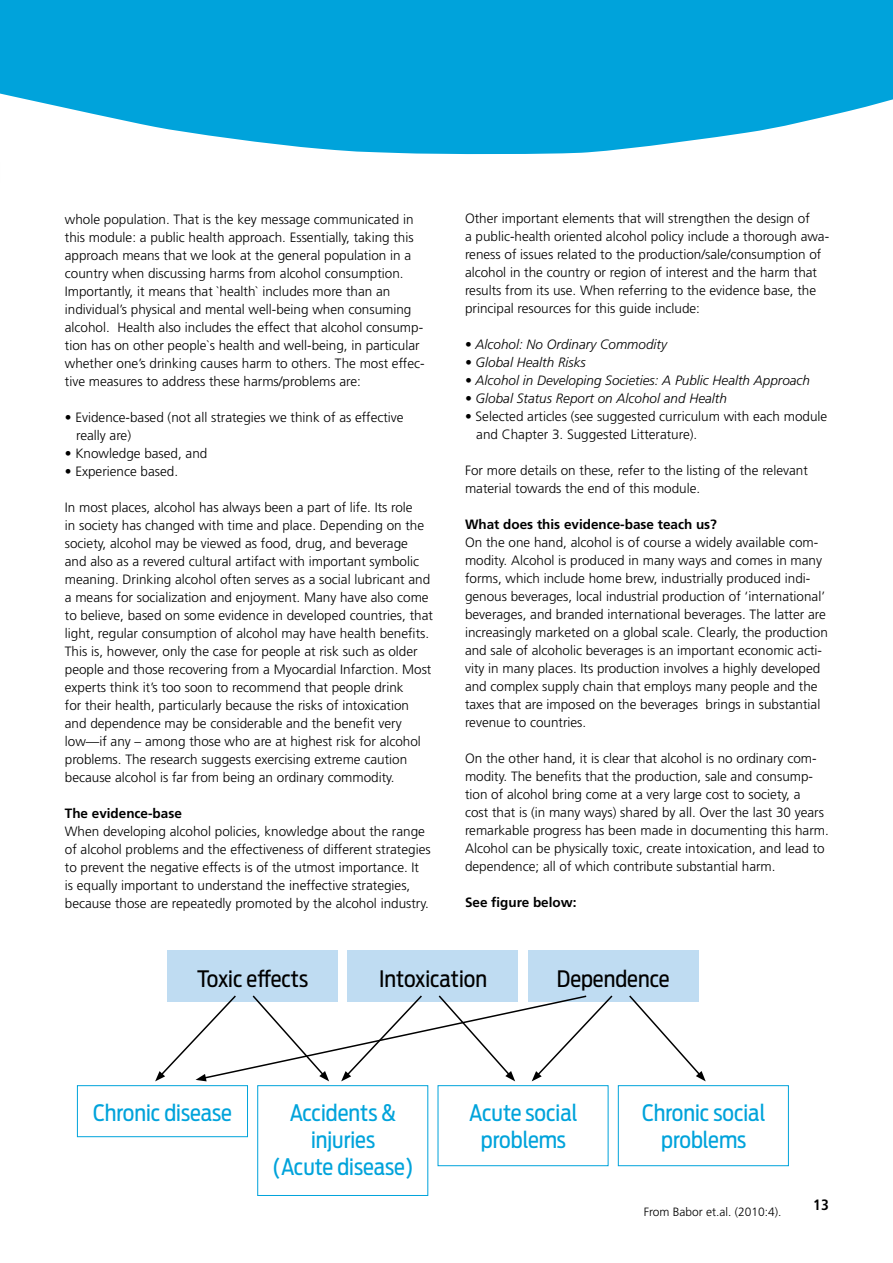
<style>
.page{position:relative;width:893px;height:1263px;background:#fff}
.page>*{position:absolute;margin:0;border:0;box-sizing:border-box;transform-origin:0 0}
.t1{font:22.5px/27px "Antenna Cond";color:#00a3db;text-align:center}
.t2{font:22.5px "Antenna Cond";color:#000}
.t3{font:700 condensed 15px "Frutiger";color:#000}
.t4{font:300 13.5px/18px "Frutiger";color:#000}
.t5{font:italic 300 13.5px "Frutiger";color:#000}
.t6{font:700 13.5px "Frutiger";color:#000}
.t7{font:300 12px "Frutiger";color:#000}
.s1{font-style:normal}
</style>
<div class="page">
<div style="left:0;top:0;width:893px;height:183px;background:#00a3db"></div>
<svg style="left:0;top:94px;width:893px;height:89px;fill:#fff"></svg>
<div style="left:168px;top:950px;width:170px;height:51px;background:#bfdcf2"></div>
<div style="left:77px;top:1085px;width:171px;height:52px;border:1px solid #00a3db"></div>
<div style="left:348px;top:950px;width:170px;height:51px;background:#bfdcf2"></div>
<div style="left:257px;top:1085px;width:171px;height:111px;border:1px solid #00a3db"></div>
<div style="left:528px;top:950px;width:170px;height:51px;background:#bfdcf2"></div>
<div style="left:438px;top:1085px;width:170px;height:81px;border:1px solid #00a3db"></div>
<div style="left:618px;top:1085px;width:171px;height:81px;border:1px solid #00a3db"></div>
<svg style="left:155px;top:994px;width:459px;height:87px"></svg>
<svg style="left:628px;top:994px;width:78px;height:87px"></svg>
<p class="t4" style="left:65px;top:210px;width:361px">whole population. That is the key message communicated in this module: a public health approach. Essentially, taking this approach means that we look at the general population in a country when discussing harms from alcohol consumption.<br>Importantly, it means that `health` includes more than an individual’s physical and mental well-being when consuming alcohol. Health also includes the effect that alcohol consump&shy;tion has on other people`s health and well-being, in particular whether one’s drinking causes harm to others. The most effec&shy;tive measures to address these harms/problems are:</p>
<p class="t4" style="left:76px;top:408px;width:329px;text-indent:-11px">• Evidence-based (not all strategies we think of as effective really are)</p>
<p class="t4" style="left:65px;top:444px;width:144px">• Knowledge based, and</p>
<p class="t4" style="left:65px;top:462px;width:115px">• Experience based.</p>
<p class="t4" style="left:65px;top:498px;width:370px">In most places, alcohol has always been a part of life. Its role<br>in society has changed with time and place. Depending on the society, alcohol may be viewed as food, drug, and beverage and also as a revered cultural artifact with important symbolic meaning. Drinking alcohol often serves as a social lubricant and a means for socialization and enjoyment. Many have also come to believe, based on some evidence in developed countries, that light, regular consumption of alcohol may have health benefits.<br>This is, however, only the case for people at risk such as older people and those recovering from a Myocardial Infarction. Most experts think it’s too soon to recommend that people drink<br>for their health, particularly because the risks of intoxication and dependence may be considerable and the benefit very low—if any – among those who are at highest risk for alcohol problems. The research suggests exercising extreme caution because alcohol is far from being an ordinary commodity.</p>
<p class="t6" style="left:65px;top:805px;width:119px">The evidence-base</p>
<p class="t4" style="left:65px;top:822px;width:367px">When developing alcohol policies, knowledge about the range of alcohol problems and the effectiveness of different strategies to prevent the negative effects is of the utmost importance. It is equally important to understand the ineffective strategies, because those are repeatedly promoted by the alcohol industry.</p>
<p class="t4" style="left:465px;top:209px;width:366px">Other important elements that will strengthen the design of<br>a public-health oriented alcohol policy include a thorough awa&shy;reness of issues related to the production/sale/consumption of alcohol in the country or region of interest and the harm that results from its use. When referring to the evidence base, the principal resources for this guide include:</p>
<p class="t5" style="left:465px;top:337px;width:204px"><span class="s1">•</span> Alcohol: No Ordinary Commodity</p>
<p class="t5" style="left:465px;top:355px;width:122px">• Global Health Risks</p>
<p class="t5" style="left:465px;top:373px;width:347px">• Alcohol in Developing Societies: A Public Health Approach</p>
<p class="t5" style="left:465px;top:391px;width:263px">• Global Status Report on Alcohol and Health</p>
<p class="t4" style="left:476px;top:407px;width:353px;text-indent:-11px">• Selected articles (see suggested curriculum with each module and C hapter 3. Suggested Litterature).</p>
<p class="t4" style="left:465px;top:461px;width:344px">For more details on these, refer to the listing of the relevant material towards the end of this module.</p>
<p class="t6" style="left:465px;top:517px;width:254px">What does this evidence-base teach us?</p>
<p class="t4" style="left:465px;top:533px;width:364px">On the one hand, alcohol is of course a widely available com&shy;modity. Alcohol is produced in many ways and comes in many forms, which include home brew, industrially produced indi&shy;genous beverages, local industrial production of ‘international’ beverages, and branded international beverages. The latter are increasingly marketed on a global scale. C learly, the production and sale of alcoholic beverages is an important economic acti&shy;vity in many places. Its production involves a highly developed and complex supply chain that employs many people and the taxes that are imposed on the beverages brings in substantial revenue to countries.</p>
<p class="t4" style="left:465px;top:749px;width:365px">On the other hand, it is clear that alcohol is no ordinary com&shy;modity. The benefits that the production, sale and consump&shy;tion of alcohol bring come at a very large cost to society, a<br>cost that is (in many ways) shared by all. Over the last 30 years remarkable progress has been made in documenting this harm.<br>Alcohol can be physically toxic, create intoxication, and lead to dependence; all of which contribute substantial harm.</p>
<p class="t6" style="left:465px;top:894px;width:113px">See figure below:</p>
<h1 class="t2" style="left:197px;top:965px;width:113px">Toxic effects</h1>
<h1 class="t2" style="left:379px;top:965px;width:109px">Intoxication</h1>
<h1 class="t2" style="left:557px;top:965px;width:114px">Dependence</h1>
<h1 class="t1" style="left:93px;top:1099px;width:140px">Chronic disease</h1>
<h1 class="t1" style="left:469px;top:1099px;width:110px">Acute social problems</h1>
<h1 class="t1" style="left:642px;top:1099px;width:125px">Chronic social problems</h1>
<h1 class="t1" style="left:272px;top:1099px;width:143px">Accidents &amp; injuries<br>(Acute disease)</h1>
<p class="t7" style="left:644px;top:1205px;width:139px">From Babor et.al. (2010:4).</p>
<p class="t3" style="left:813px;top:1196px;width:17px">13</p>
</div>
